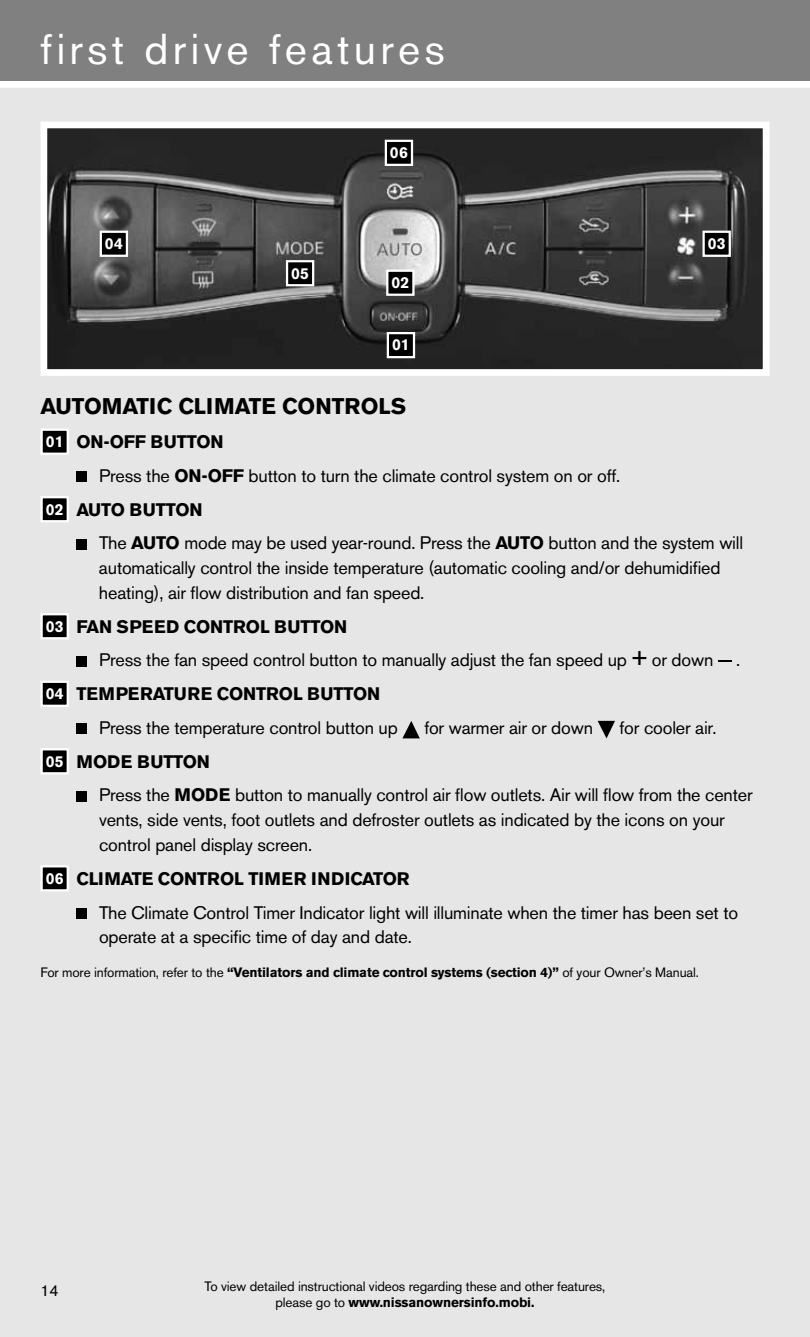
<style>
.page{position:relative;width:810px;height:1337px;background:#fff}
.page>*{position:absolute;margin:0;border:0;box-sizing:border-box;transform-origin:0 0}
.t1{font:42.75px "Akzidenz Grotesk BE";letter-spacing:.1em;color:#fff}
.t2{font:700 22.5px "Akzidenz Grotesk BE";color:#000}
.t3{font:18px/33.8px "Akzidenz Grotesk BE";letter-spacing:-.01em;color:#000}
.t4{font:700 18px "Akzidenz Grotesk BE";letter-spacing:-.01em;color:#000}
.t5{font:700 15.75px "Akzidenz Grotesk BE";color:#fff}
.t6{font:15.75px "Akzidenz Grotesk BE";color:#000}
.t7{font:13.5px/16.2px "Akzidenz Grotesk BE";letter-spacing:-.01em;color:#000;text-align:center}
.s1{font-size:15.75px;color:#fff}
.s2{font-weight:700}
.s3{font-weight:700;font-size:15.75px;color:#fff}
.s4{font-family:"Helvetica";font-size:27px}
</style>
<div class="page">
<div style="left:0;top:0;width:810px;height:81px;background:#808080"></div>
<div style="left:0;top:81px;width:810px;height:1255px;background:#e6e6e6"></div>
<img style="left:48px;top:130px;width:714px;height:238px">
<div style="left:40px;top:122px;width:730px;height:254px;border:7px solid #fff"></div>
<div style="left:42px;top:430px;width:26px;height:24px;background:#000"></div>
<div style="left:40px;top:428px;width:29px;height:27px;border:2px solid #fff"></div>
<div style="left:76px;top:471px;width:11px;height:11px;background:#000"></div>
<div style="left:42px;top:497px;width:26px;height:24px;background:#000"></div>
<div style="left:40px;top:496px;width:29px;height:26px;border:2px solid #fff"></div>
<div style="left:76px;top:539px;width:11px;height:10px;background:#000"></div>
<div style="left:42px;top:614px;width:26px;height:24px;background:#000"></div>
<div style="left:40px;top:613px;width:29px;height:26px;border:2px solid #fff"></div>
<div style="left:76px;top:656px;width:11px;height:10px;background:#000"></div>
<svg style="left:718px;top:660px;width:14px;height:2px"></svg>
<div style="left:42px;top:682px;width:26px;height:24px;background:#000"></div>
<div style="left:40px;top:680px;width:29px;height:27px;border:2px solid #fff"></div>
<div style="left:76px;top:723px;width:11px;height:11px;background:#000"></div>
<svg style="left:402px;top:721px;width:18px;height:17px"></svg>
<svg style="left:598px;top:721px;width:17px;height:17px"></svg>
<div style="left:42px;top:749px;width:26px;height:24px;background:#000"></div>
<div style="left:40px;top:748px;width:29px;height:26px;border:2px solid #fff"></div>
<div style="left:76px;top:791px;width:11px;height:10px;background:#000"></div>
<div style="left:42px;top:866px;width:26px;height:24px;background:#000"></div>
<div style="left:40px;top:865px;width:29px;height:26px;border:2px solid #fff"></div>
<div style="left:76px;top:908px;width:11px;height:10px;background:#000"></div>
<div style="left:101px;top:232px;width:26px;height:24px;background:#000"></div>
<div style="left:100px;top:231px;width:28px;height:26px;border:2px solid #fff"></div>
<div style="left:388px;top:333px;width:26px;height:24px;background:#000"></div>
<div style="left:387px;top:332px;width:28px;height:26px;border:2px solid #fff"></div>
<div style="left:386px;top:141px;width:26px;height:24px;background:#000"></div>
<div style="left:385px;top:140px;width:28px;height:26px;border:2px solid #fff"></div>
<div style="left:387px;top:271px;width:26px;height:24px;background:#000"></div>
<div style="left:386px;top:269px;width:29px;height:27px;border:2px solid #fff"></div>
<div style="left:287px;top:261px;width:26px;height:24px;background:#000"></div>
<div style="left:286px;top:260px;width:28px;height:26px;border:2px solid #fff"></div>
<div style="left:704px;top:232px;width:26px;height:24px;background:#000"></div>
<div style="left:703px;top:231px;width:28px;height:26px;border:2px solid #fff"></div>
<div style="left:0;top:81px;width:810px;height:7px;background:#fff"></div>
<h1 class="t1" style="left:40px;top:23px;width:406px">first drive features</h1>
<p class="t5" style="left:105px;top:234px;width:20px">04</p>
<p class="t5" style="left:291px;top:264px;width:19px">05</p>
<p class="t5" style="left:390px;top:144px;width:20px">06</p>
<p class="t5" style="left:392px;top:273px;width:19px">02</p>
<p class="t5" style="left:392px;top:336px;width:19px">01</p>
<p class="t5" style="left:708px;top:234px;width:19px">03</p>
<p class="t2" style="left:40px;top:393px;width:367px">AUTOMATIC CLIMATE CONTROLS</p>
<p class="t4" style="left:46px;top:431px;width:179px"><span class="s1">01</span> ON-OFF BUTTON</p>
<p class="t3" style="left:99px;top:459px;width:523px">Press the <span class="s2">ON-OFF</span> button to turn the climate control system on or off.</p>
<p class="t4" style="left:46px;top:499px;width:158px"><span class="s1">02</span> AUTO BUTTON</p>
<p class="t3" style="left:99px;top:526px;width:646px">The <span class="s2">AUTO</span> mode may be used year-round. Press the <span class="s2">AUTO</span> button and the system will</p>
<p class="t3" style="left:99px;top:555px;width:623px;line-height:24.8px">automatically control the inside temperature (automatic cooling and/or dehumidified heating), air flow distribution and fan speed.</p>
<p class="t3" style="left:99px;top:609px;width:616px;text-indent:-53px"><span class="s3">03</span> <span class="s2">FAN SPEE D CONTROL BUTTON<br></span>Press the fan speed control button to manually adjust the fan speed up <span class="s4">+</span> or down</p>
<p class="t3" style="left:736px;top:643px;width:6px">.</p>
<p class="t4" style="left:46px;top:683px;width:96px"><span class="s1">04</span> TEMPERA</p>
<p class="t4" style="left:164px;top:683px;width:24px">TURE</p>
<p class="t4" style="left:217px;top:683px;width:165px">CONTROL BUTTON</p>
<p class="t3" style="left:99px;top:711px;width:300px">Press the temperature control button up</p>
<p class="t3" style="left:424px;top:711px;width:170px">for warmer air or down</p>
<p class="t3" style="left:620px;top:711px;width:98px">for cooler air.</p>
<p class="t3" style="left:99px;top:744px;width:655px;text-indent:-53px"><span class="s3">05</span> <span class="s2">MODE BUTTON<br></span>Press the <span class="s2">MODE</span> button to manually control air flow outlets. Air will flow from the center</p>
<p class="t3" style="left:99px;top:807px;width:627px;line-height:24.8px">vents, side vents, foot outlets and defroster outlets as indicated by the icons on your control panel display screen.</p>
<p class="t3" style="left:99px;top:861px;width:641px;text-indent:-53px"><span class="s3">06</span> <span class="s2">CLIMATE CONTROL TIMER INDICATOR<br></span>The Climate Control Timer Indicator light will illuminate when the timer has been set to</p>
<p class="t3" style="left:99px;top:920px;width:314px">operate at a specific time of day and date.</p>
<p class="t7" style="left:40px;top:964px;width:660px">For more information, refer to the <span class="s2">“Ventilators and climate control systems (section 4)”</span> of your Owner’s Manual.</p>
<p class="t6" style="left:40px;top:1281px;width:20px">14</p>
<p class="t7" style="left:205px;top:1278px;width:402px">To view detailed instructional videos regarding these and other features, please go to <span class="s2">www.nissanownersinfo.mobi.</span></p>
</div>
